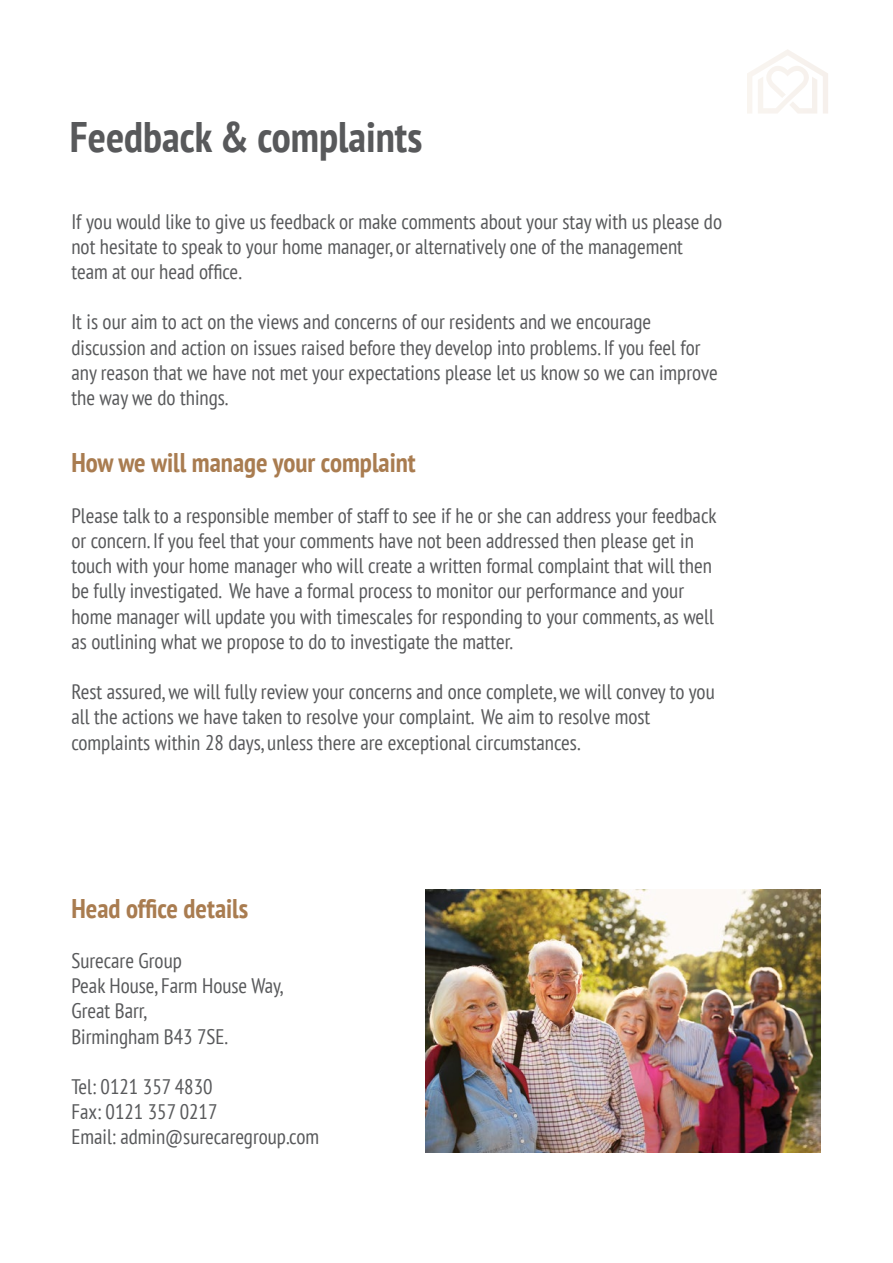
<style>
.page{position:relative;width:893px;height:1263px;background:#fff}
.page>*{position:absolute;margin:0;border:0;box-sizing:border-box;transform-origin:0 0}
.t1{font:700 condensed 42.6px "PT Sans";color:#58595b}
.t2{font:700 condensed 27px "PT Sans";color:#a97c50}
.t3{font:condensed 21px/25.2px "PT Sans";color:#58595b}
</style>
<div class="page">
<svg style="left:747px;top:49px;width:81px;height:65px"></svg>
<img style="left:425px;top:889px;width:396px;height:264px">
<h1 class="t1" style="left:70px;top:108px;width:354px">Feedback &amp; complaints</h1>
<p class="t3" style="left:71px;top:208px;width:652px">If you would like to give us feedback or make comments about your stay with us please do not hesitate to speak to your home manager, or alternatively one of the management team at our head office.</p>
<p class="t3" style="left:71px;top:309px;width:648px">It is our aim to act on the views and concerns of our residents and we encourage discussion and action on issues raised before they develop into problems. If you feel for any reason that we have not met your expectations please let us know so we can improve the way we do things.</p>
<p class="t2" style="left:71px;top:445px;width:346px">How we will manage your complaint</p>
<p class="t3" style="left:71px;top:502px;width:647px">Please talk to a responsible member of staff to see if he or she can address your feedback or concern. If you feel that your comments have not been addressed then please get in touch with your home manager who will create a written formal complaint that will then be fully investigated. We have a formal process to monitor our performance and your home manager will update you with timescales for responding to your comments, as well as outlining what we propose to do to investigate the matter.</p>
<p class="t3" style="left:71px;top:679px;width:645px">Rest assured, we will fully review your concerns and once complete, we will convey to you all the actions we have taken to resolve your complaint. We aim to resolve most complaints within 28 days, unless there are exceptional circumstances.</p>
<p class="t2" style="left:71px;top:890px;width:178px">Head office details</p>
<p class="t3" style="left:71px;top:947px;width:213px">Surecare Group<br>Peak House, Farm House Way,<br>Great Barr,<br>Birmingham B43 7SE.</p>
<p class="t3" style="left:71px;top:1073px;width:249px">Tel: 0121 357 4830<br>Fax: 0121 357 0217<br>Email: admin@surecaregroup.com</p>
</div>
